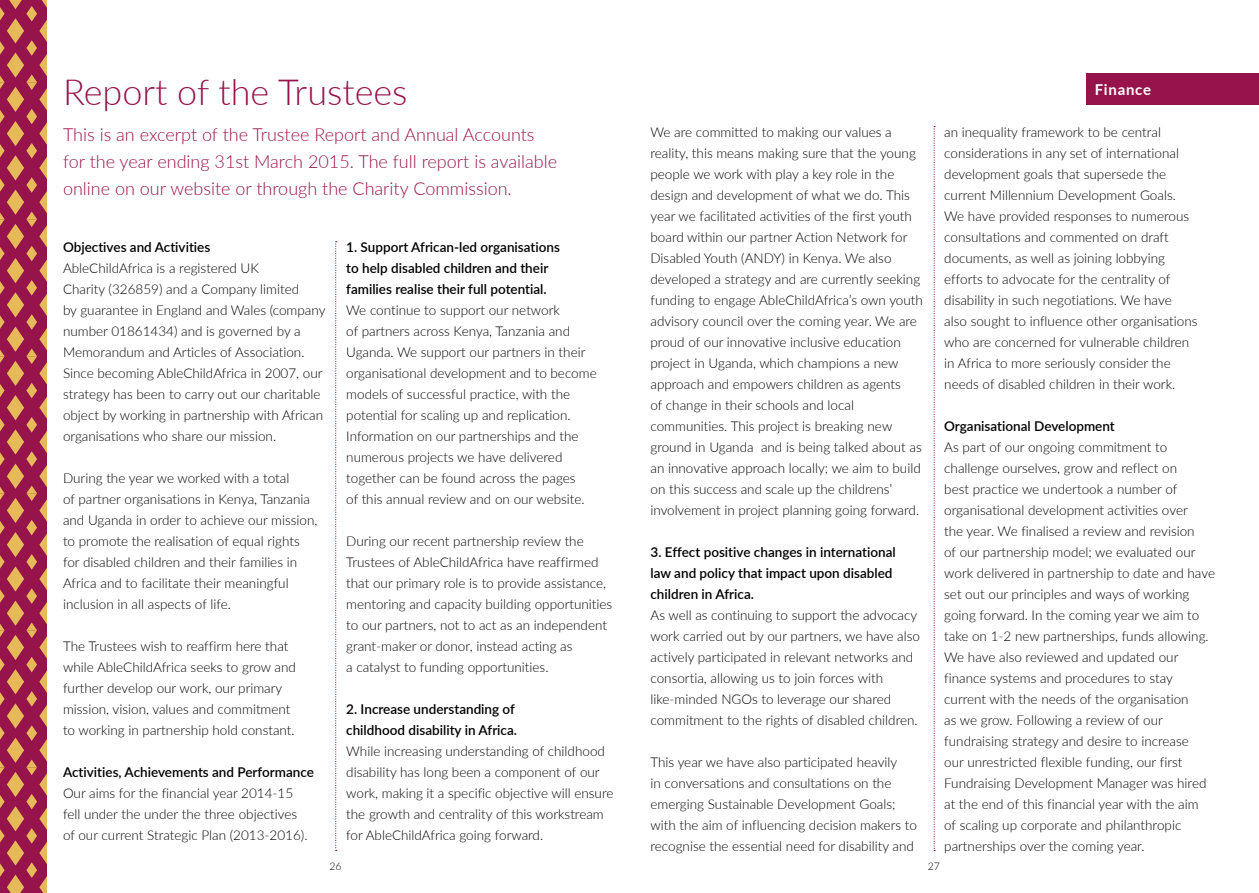
<style>
.page{position:relative;width:1259px;height:893px;background:#fff}
.page>*{position:absolute;margin:0;border:0;box-sizing:border-box;transform-origin:0 0}
.t1{font:300 36px "Lato";color:#97134b}
.t2{font:300 18px/27px "Lato";color:#97134b}
.t3{font:700 15px "Lato";letter-spacing:.05em;color:#fff}
.t4{font:300 13.5px/21px "Lato";color:#000}
.t5{font:600 13.5px/21px "Lato";color:#000}
.t6{font:300 10.5px "Lato";color:#000}
</style>
<div class="page">
<svg style="left:335px;top:241px;width:2px;height:610px"></svg>
<svg style="left:933px;top:126px;width:2px;height:725px"></svg>
<div style="left:1086px;top:74px;width:173px;height:31px;background:#97134b"></div>
<svg style="left:0;top:0;width:47px;height:893px;background:#ab3e4e"></svg>
<h1 class="t1" style="left:63px;top:67px;width:346px">Report of the Trustees</h1>
<h2 class="t2" style="left:63px;top:120px;width:495px">This is an excerpt of the Trustee Report and Annual Accounts for the year ending 31st March 2015. The full report is available online on our website or through the Charity Commission.</h2>
<p class="t5" style="left:63px;top:236px;width:149px">Objectives and Activities</p>
<p class="t4" style="left:63px;top:257px;width:264px">AbleChildAfrica is a registered UK<br>Charity (326859) and a Company limited<br>by guarantee in England and Wales (company number 01861434) and is governed by a Memorandum and Articles of Association.<br>Since becoming AbleChildAfrica in 2007, our strategy has been to carry out our charitable object by working in partnership with African organisations who share our mission.</p>
<p class="t4" style="left:63px;top:467px;width:256px">During the year we worked with a total<br>of partner organisations in Kenya, Tanzania and Uganda in order to achieve our mission, to promote the realisation of equal rights for disabled children and their families in Africa and to facilitate their meaningful inclusion in all aspects of life.</p>
<p class="t4" style="left:63px;top:635px;width:234px">The Trustees wish to reaffirm here that while AbleChildAfrica seeks to grow and further develop our work, our primary mission, vision, values and commitment to working in partnership hold constant.</p>
<p class="t5" style="left:63px;top:761px;width:252px">Activities, Achievements and Performance</p>
<p class="t4" style="left:63px;top:782px;width:246px">Our aims for the financial year 2014-15 fell under the under the three objectives of our current Strategic Plan (2013-2016).</p>
<p class="t5" style="left:346px;top:236px;width:215px">1. Support African-led organisations to help disabled children and their families realise their full potential.</p>
<p class="t4" style="left:346px;top:299px;width:252px">We continue to support our network<br>of partners across Kenya, Tanzania and Uganda. We support our partners in their organisational development and to become models of successful practice, with the potential for scaling up and replication.<br>Information on our partnerships and the numerous projects we have delivered together can be found across the pages<br>of this annual review and on our website.</p>
<p class="t4" style="left:346px;top:530px;width:267px">During our recent partnership review the Trustees of AbleChildAfrica have reaffirmed that our primary role is to provide assistance, mentoring and capacity building opportunities to our partners, not to act as an independent grant-maker or donor, instead acting as<br>a catalyst to funding opportunities.</p>
<p class="t5" style="left:346px;top:698px;width:172px">2. Increase understanding of childhood disability in Africa.</p>
<p class="t4" style="left:346px;top:740px;width:269px">While increasing understanding of childhood disability has long been a component of our work, making it a specific objective will ensure the growth and centrality of this workstream for AbleChildAfrica going forward.</p>
<p class="t4" style="left:650px;top:121px;width:274px">We are committed to making our values a reality, this means making sure that the young people we work with play a key role in the design and development of what we do. This year we facilitated activities of the first youth board within our partner Action Network for Disabled Youth (ANDY) in Kenya. We also developed a strategy and are currently seeking funding to engage AbleChildAfrica’s own youth advisory council over the coming year. We are proud of our innovative inclusive education project in Uganda, which champions a new approach and empowers children as agents<br>of change in their schools and local communities. This project is breaking new ground in Uganda and is being talked about as an innovative approach locally; we aim to build on this success and scale up the childrens’ involvement in project planning going forward.</p>
<p class="t5" style="left:650px;top:541px;width:247px">3. Effect positive changes in international law and policy that impact upon disabled children in Africa.</p>
<p class="t4" style="left:650px;top:604px;width:271px">As well as continuing to support the advocacy work carried out by our partners, we have also actively participated in relevant networks and consortia, allowing us to join forces with like-minded NGOs to leverage our shared commitment to the rights of disabled children.</p>
<p class="t4" style="left:650px;top:751px;width:268px">This year we have also participated heavily<br>in conversations and consultations on the emerging Sustainable Development Goals; with the aim of influencing decision makers to recognise the essential need for disability and</p>
<p class="t3" style="left:1094px;top:78px;width:58px">Finance</p>
<p class="t4" style="left:944px;top:121px;width:255px">an inequality framework to be central considerations in any set of international development goals that supersede the current Millennium Development Goals.<br>We have provided responses to numerous consultations and commented on draft documents, as well as joining lobbying efforts to advocate for the centrality of disability in such negotiations. We have also sought to influence other organisations who are concerned for vulnerable children in Africa to more seriously consider the needs of disabled children in their work.</p>
<p class="t5" style="left:944px;top:415px;width:172px">Organisational Development</p>
<p class="t4" style="left:944px;top:436px;width:272px">As part of our ongoing commitment to challenge ourselves, grow and reflect on<br>best practice we undertook a number of organisational development activities over<br>the year. We finalised a review and revision<br>of our partnership model; we evaluated our work delivered in partnership to date and have set out our principles and ways of working going forward. In the coming year we aim to take on 1-2 new partnerships, funds allowing.<br>We have also reviewed and updated our finance systems and procedures to stay current with the needs of the organisation<br>as we grow. Following a review of our fundraising strategy and desire to increase<br>our unrestricted flexible funding, our first Fundraising Development Manager was hired at the end of this financial year with the aim<br>of scaling up corporate and philanthropic partnerships over the coming year.</p>
<p class="t6" style="left:329px;top:858px;width:14px">26</p>
<p class="t6" style="left:927px;top:858px;width:14px">27</p>
</div>
